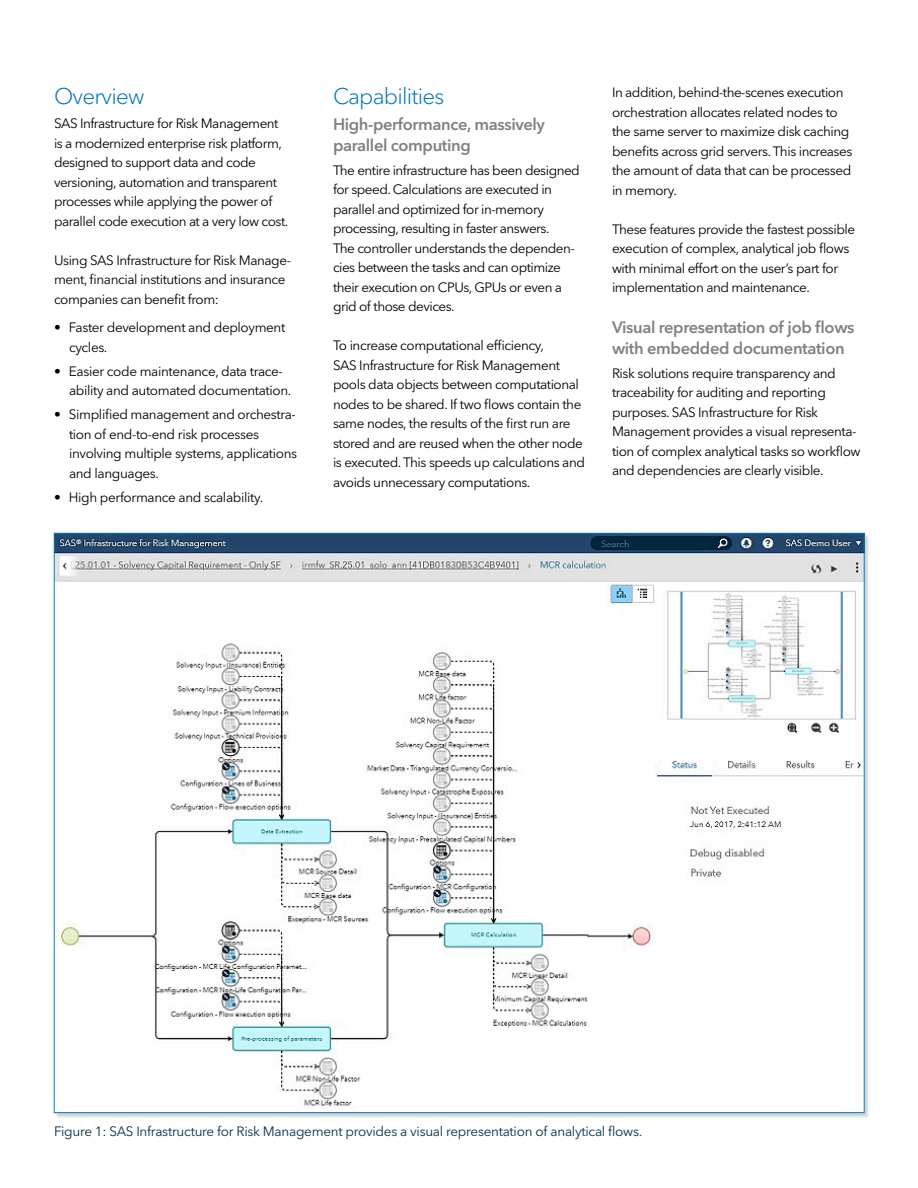
<style>
.page{position:relative;width:918px;height:1188px;background:#fff}
.page>*{position:absolute;margin:0;border:0;box-sizing:border-box;transform-origin:0 0}
.Subhead-1_Cobalt{font:300 22.5px "Avenir Next W1 G";letter-spacing:-.035em;color:#0074bd}
.Subhead-2_Slate{font:600 16.5px/21px "Avenir Next W1 G";letter-spacing:-.02em;color:#818181}
.Body{font:13.5px/19.5px "Avenir Next W1 G";letter-spacing:-.035em;color:#000}
.Body_Bullet{font:13.5px/19.5px "Avenir Next W1 G";letter-spacing:-.025em;color:#000}
.Body_before_bullet{font:13.5px/19.5px "Avenir Next W1 G";letter-spacing:-.03em;color:#000}
.Figure_Caption_-_col{font:13.5px "Avenir Next W1 G";letter-spacing:-.02em;color:#03304b}
.Body_Bullet_-_Last{font:13.5px "Avenir Next W1 G";letter-spacing:-.025em;color:#000}
</style>
<div class="page">
<img style="left:56px;top:535px;width:807px;height:571px">
<p class="Subhead-1_Cobalt" style="left:54px;top:83px;width:92px">Overview</p>
<p class="Body" style="left:54px;top:114px;width:236px">SAS Infrastructure for Risk Management is a modernized enterprise risk platform, designed to support data and code versioning, automation and transparent processes while applying the power of parallel code execution at a very low cost.</p>
<p class="Body_before_bullet" style="left:54px;top:250px;width:238px">Using SAS Infrastructure for Risk Manage&shy;ment, financial institutions and insurance companies can benefit from:</p>
<p class="Body_Bullet" style="left:69px;top:318px;width:218px;text-indent:-15px">• Faster development and deployment cycles.</p>
<p class="Body_Bullet" style="left:69px;top:361px;width:224px;text-indent:-15px">• Easier code maintenance, data trace&shy;ability and automated documentation.</p>
<p class="Body_Bullet" style="left:69px;top:405px;width:230px;text-indent:-15px">• Simplified management and orchestra&shy;tion of end-to-end risk processes involving multiple systems, applications and languages.</p>
<p class="Body_Bullet_-_Last" style="left:54px;top:489px;width:211px">• High performance and scalability.</p>
<p class="Subhead-1_Cobalt" style="left:333px;top:83px;width:113px">Capabilities</p>
<p class="Subhead-2_Slate" style="left:333px;top:113px;width:214px">High-performance, massively parallel computing</p>
<p class="Body" style="left:333px;top:160px;width:248px">The entire infrastructure has been designed for speed. Calculations are executed in parallel and optimized for in-memory processing, resulting in faster answers.<br>The controller understands the dependen&shy;cies between the tasks and can optimize their execution on CPUs, GPUs or even a grid of those devices.</p>
<p class="Body" style="left:333px;top:336px;width:254px">To increase computational efficiency,<br>SAS Infrastructure for Risk Management pools data objects between computational nodes to be shared. If two flows contain the same nodes, the results of the first run are stored and are reused when the other node is executed. This speeds up calculations and avoids unnecessary computations.</p>
<p class="Body" style="left:612px;top:83px;width:242px">In addition, behind-the-scenes execution orchestration allocates related nodes to the same server to maximize disk caching benefits across grid servers. This increases the amount of data that can be processed in memory.</p>
<p class="Body" style="left:612px;top:219px;width:245px">These features provide the fastest possible execution of complex, analytical job flows with minimal effort on the user’s part for implementation and maintenance.</p>
<p class="Subhead-2_Slate" style="left:612px;top:316px;width:244px">Visual representation of job flows with embedded documentation</p>
<p class="Body" style="left:612px;top:363px;width:250px">Risk solutions require transparency and traceability for auditing and reporting purposes. SAS Infrastructure for Risk Management provides a visual representa&shy;tion of complex analytical tasks so workflow and dependencies are clearly visible.</p>
<p class="Figure_Caption_-_col" style="left:54px;top:1124px;width:590px">Figure 1: SAS Infrastructure for Risk Management provides a visual representation of analytical flows.</p>
</div>
